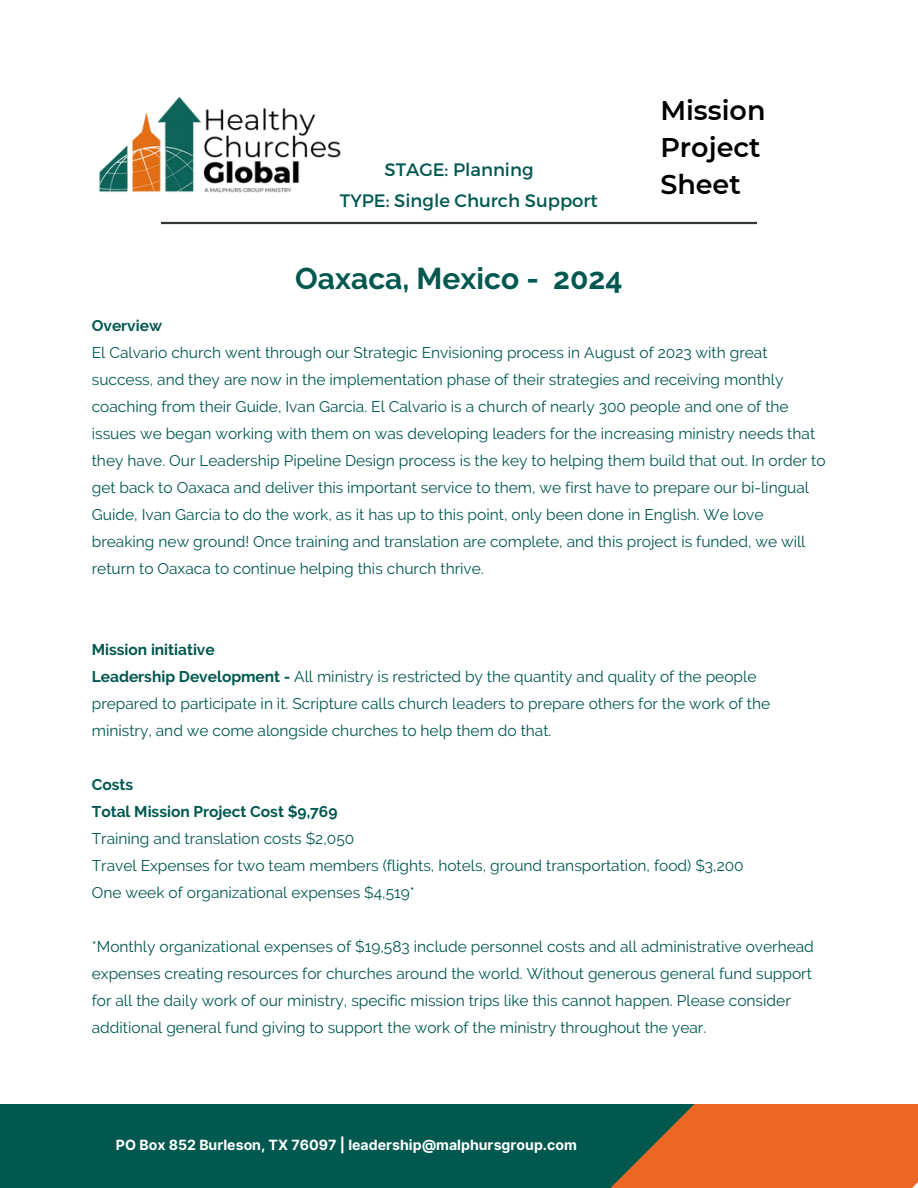
<style>
.page{position:relative;width:918px;height:1188px;background:#fff}
.page>*{position:absolute;margin:0;border:0;box-sizing:border-box;transform-origin:0 0}
.t1{font:700 30px "Raleway";color:#00584f}
.t2{font:600 27px/37.2px "Montserrat";color:#000}
.t3{font:18px/31.3px "Montserrat";color:#00584f}
.t4{font:15.45px/27px "Raleway";color:#00584f}
.t5{font:700 15.45px/27px "Raleway";color:#00584f}
.t6{font:700 14.1px "Inter";color:#fff}
.s1{font-weight:700}
</style>
<div class="page">
<div style="left:0;top:1104px;width:896px;height:84px;background:#00584f"></div>
<hr style="left:161px;top:222px;width:596px;height:2px;background:#313736">
<svg style="left:610px;top:1104px;width:308px;height:84px;background:#ca642b"></svg>
<img style="left:99px;top:96px;width:248px;height:126px">
<p class="t3" style="left:340px;top:154px;width:259px;text-indent:44px">STAGE: Planning<br>TYPE: Single Church Support</p>
<h1 class="t1" style="left:295px;top:261px;width:329px">Oaxaca, Mexico - 2024</h1>
<h2 class="t2" style="left:660px;top:91px;width:107px">Mission<br>Project<br>Sheet</h2>
<p class="t5" style="left:92px;top:312px;width:72px">Overview</p>
<p class="t4" style="left:92px;top:339px;width:735px">El Calvario church went through our Strategic Envisioning process in August of 2023 with great success, and they are now in the implementation phase of their strategies and receiving monthly coaching from their Guide, Ivan Garcia. El Calvario is a church of nearly 300 people and one of the issues we began working with them on was developing leaders for the increasing ministry needs that they have. Our Leadership Pipeline Design process is the key to helping them build that out. In order to get back to Oaxaca and deliver this important service to them, we first have to prepare our bi-lingual Guide, Ivan Garcia to do the work, as it has up to this point, only been done in English. We love breaking new ground! Once training and translation are complete, and this project is funded, we will return to Oaxaca to continue helping this church thrive.</p>
<p class="t4" style="left:92px;top:636px;width:680px"><span class="s1">Mission initiative<br>Leadership Development -</span> All ministry is restricted by the quantity and quality of the people prepared to participate in it. Scripture calls church leaders to prepare others for the work of the ministry, and we come alongside churches to help them do that.</p>
<p class="t5" style="left:92px;top:772px;width:247px">Costs<br>Total Mission Project Cost $9,769</p>
<p class="t4" style="left:92px;top:825px;width:653px">Training and translation costs $2,050<br>Travel Expenses for two team members (flights, hotels, ground transportation, food) $3,200<br>One week of organizational expenses $4,519*</p>
<p class="t4" style="left:92px;top:933px;width:724px">*Monthly organizational expenses of $19,583 include personnel costs and all administrative overhead expenses creating resources for churches around the world. Without generous general fund support for all the daily work of our ministry, specific mission trips like this cannot happen. Please consider additional general fund giving to support the work of the ministry throughout the year.</p>
<p class="t6" style="left:116px;top:1135px;width:462px">PO Box 852 Burleson, TX 76097 | leadership@malphursgroup.com</p>
</div>
